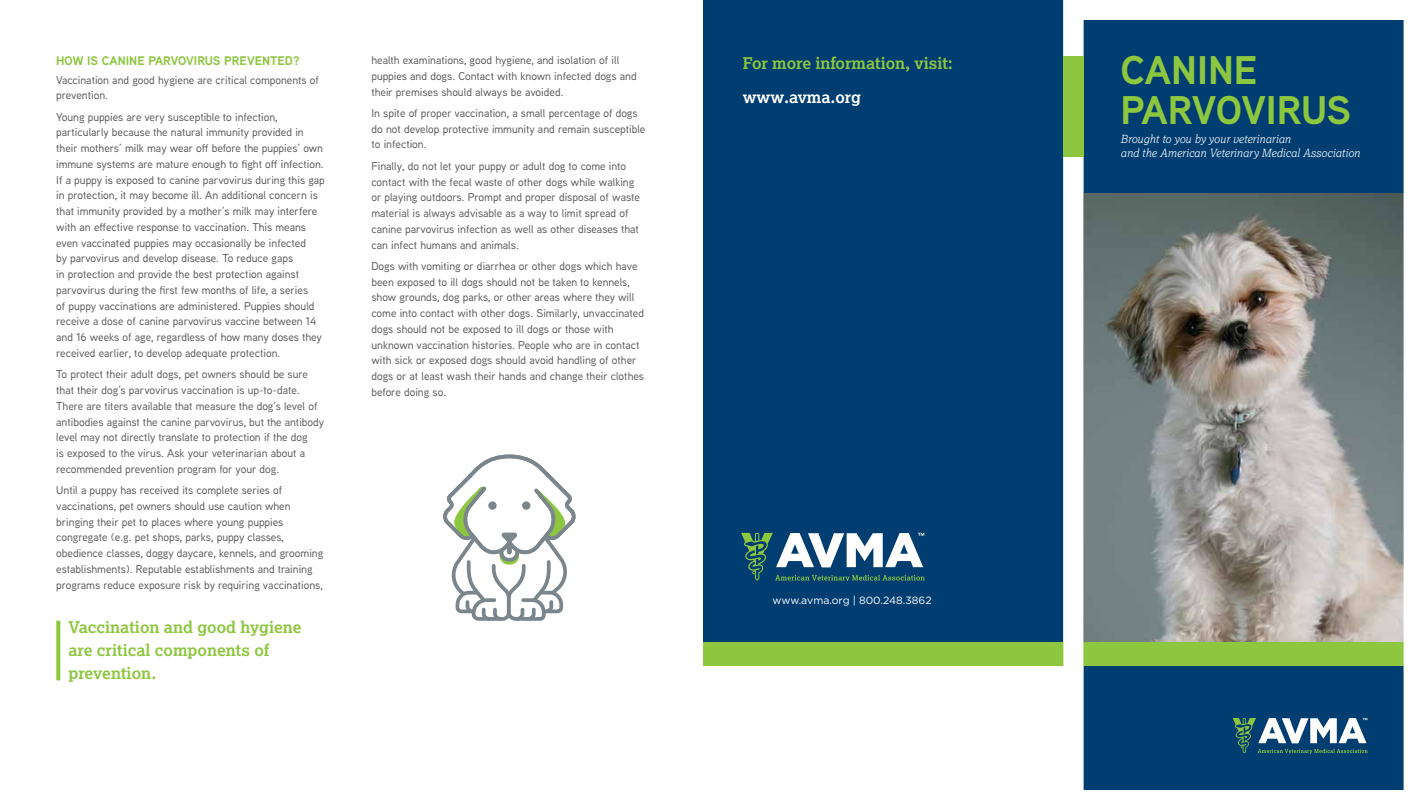
<style>
.page{position:relative;width:1424px;height:810px;background:#fff}
.page>*{position:absolute;margin:0;border:0;box-sizing:border-box;transform-origin:0 0}
.t1{font:700 40px/40px "Aaux Next";color:#8dc63f}
.t2{font:700 16.25px/22.8px "Lexia";color:#8dc63f}
.t3{font:700 16.25px "Lexia";letter-spacing:-.005em;color:#fff}
.t4{font:700 12.5px "Aaux Next";color:#8dc63f}
.t5{font:500 11.25px/15.8px "Aaux Next";color:#58595b}
.t6{font:italic 300 11.25px/13.5px "Lexia";color:#fff}
.t7{font:10.5px "Gotham";color:#fff}
</style>
<div class="page">
<div style="left:703px;top:0;width:364px;height:646px;background:#003d71"></div>
<div style="left:1084px;top:21px;width:318px;height:768px;background:#003d71"></div>
<img style="left:1084px;top:193px;width:318px;height:449px">
<svg style="left:1232px;top:718px;width:135px;height:36px"></svg>
<div style="left:1072px;top:642px;width:346px;height:24px;background:#8dc63f"></div>
<div style="left:703px;top:642px;width:360px;height:24px;background:#8dc63f"></div>
<svg style="left:741px;top:533px;width:183px;height:47px"></svg>
<svg style="left:56px;top:621px;width:4px;height:59px"></svg>
<svg style="left:443px;top:454px;width:133px;height:167px"></svg>
<div style="left:1063px;top:0;width:360px;height:810px;border:20px solid #fff"></div>
<div style="left:1063px;top:56px;width:20px;height:101px;background:#8dc63f"></div>
<p class="t4" style="left:56px;top:52px;width:245px">HOW IS CANINE PARVOVIRUS PREVENTED?</p>
<p class="t5" style="left:56px;top:71px;width:264px">Vaccination and good hygiene are critical components of prevention.</p>
<p class="t5" style="left:56px;top:109px;width:270px">Young puppies are very susceptible to infection, particularly because the natural immunity provided in their mothers’ milk may wear off before the puppies’ own immune systems are mature enough to fight off infection.<br>If a puppy is exposed to canine parvovirus during this gap in protection, it may become ill. An additional concern is that immunity provided by a mother’s milk may interfere with an effective response to vaccination. This means even vaccinated puppies may occasionally be infected<br>by parvovirus and develop disease. To reduce gaps<br>in protection and provide the best protection against parvovirus during the first few months of life, a series<br>of puppy vaccinations are administered. Puppies should receive a dose of canine parvovirus vaccine between 14 and 16 weeks of age, regardless of how many doses they received earlier, to develop adequate protection.</p>
<p class="t5" style="left:56px;top:366px;width:269px">To protect their adult dogs, pet owners should be sure that their dog’s parvovirus vaccination is up-to-date.<br>There are titers available that measure the dog’s level of antibodies against the canine parvovirus, but the antibody level may not directly translate to protection if the dog<br>is exposed to the virus. Ask your veterinarian about a recommended prevention program for your dog.</p>
<p class="t5" style="left:56px;top:482px;width:268px">Until a puppy has received its complete series of vaccinations, pet owners should use caution when bringing their pet to places where young puppies congregate (e.g. pet shops, parks, puppy classes, obedience classes, doggy daycare, kennels, and grooming establishments). Reputable establishments and training programs reduce exposure risk by requiring vaccinations,</p>
<h2 class="t2" style="left:68px;top:615px;width:235px">Vaccination and good hygiene are critical components of prevention.</h2>
<p class="t5" style="left:371px;top:52px;width:267px">health examinations, good hygiene, and isolation of ill puppies and dogs. Contact with known infected dogs and their premises should always be avoided.</p>
<p class="t5" style="left:371px;top:105px;width:275px">In spite of proper vaccination, a small percentage of dogs do not develop protective immunity and remain susceptible to infection.</p>
<p class="t5" style="left:371px;top:158px;width:270px">Finally, do not let your puppy or adult dog to come into contact with the fecal waste of other dogs while walking or playing outdoors. Prompt and proper disposal of waste material is always advisable as a way to limit spread of canine parvovirus infection as well as other diseases that can infect humans and animals.</p>
<p class="t5" style="left:371px;top:258px;width:274px">Dogs with vomiting or diarrhea or other dogs which have been exposed to ill dogs should not be taken to kennels, show grounds, dog parks, or other areas where they will come into contact with other dogs. Similarly, unvaccinated dogs should not be exposed to ill dogs or those with unknown vaccination histories. People who are in contact with sick or exposed dogs should avoid handling of other dogs or at least wash their hands and change their clothes before doing so.</p>
<h2 class="t2" style="left:742px;top:51px;width:212px">For more information, visit:</h2>
<h2 class="t3" style="left:742px;top:86px;width:120px">www.avma.org</h2>
<p class="t7" style="left:772px;top:594px;width:161px">www.avma.org | 800.248.3862</p>
<h1 class="t1" style="left:1120px;top:49px;width:232px">CANINE<br>PARVOVIRUS</h1>
<p class="t6" style="left:1120px;top:132px;width:241px">Brought to you by your veterinarian<br>and the American Veterinary Medical Association</p>
</div>
